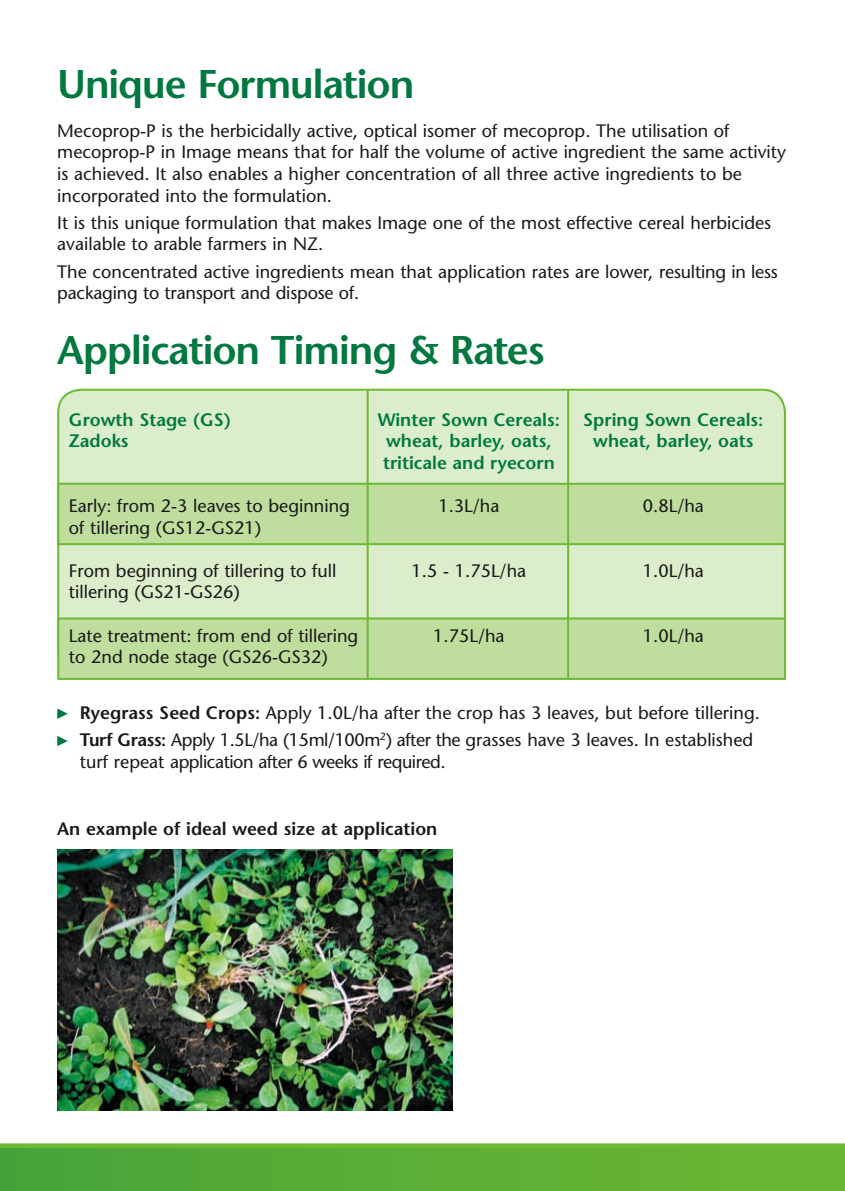
<style>
.page{position:relative;width:845px;height:1191px;background:#fff}
.page>*{position:absolute;margin:0;border:0;box-sizing:border-box;transform-origin:0 0}
.Sub_headers{font:600 40px "Stone Sans";letter-spacing:-.03em;color:#007840}
.Body_copy{font:18px/21.6px "Stone Sans";color:#1a1818}
.STEPS{font:18px/21.6px "Stone Sans";color:#1a1818}
.Sub_headers-2{font:18px/21.6px "Stone Sans";color:#1a1818}
.Sub_headers-3{font:18px/21.6px "Stone Sans";letter-spacing:-.025em;color:#1a1818}
.STEPS-2{font:600 18px/21.6px "Stone Sans";color:#007840}
.Body_copy-2{font:600 18px "Stone Sans";color:#1a1818}
.s1{font-weight:600}
</style>
<div class="page">
<svg style="left:0;top:1143px;width:845px;height:5px;background:#78be43"></svg>
<svg style="left:0;top:1148px;width:845px;height:43px;background:#5aad36"></svg>
<svg style="left:57px;top:708px;width:11px;height:11px"></svg>
<svg style="left:57px;top:736px;width:11px;height:10px"></svg>
<img style="left:57px;top:849px;width:395px;height:261px">
<div style="left:57px;top:388px;width:729px;height:229px;background:#dbedcb"></div>
<div style="left:58px;top:618px;width:727px;height:61px;background:#bfde9e"></div>
<div style="left:57px;top:617px;width:729px;height:63px;border:2px solid #6cb933"></div>
<div style="left:58px;top:484px;width:727px;height:60px;background:#bfde9e"></div>
<div style="left:57px;top:483px;width:729px;height:62px;border:2px solid #6cb933"></div>
<hr style="left:367px;top:390px;width:2px;height:289px;background:#6cb933">
<hr style="left:567px;top:389px;width:2px;height:290px;background:#6cb933">
<p class="Sub_headers" style="left:57px;top:60px;width:359px">Unique Formulation</p>
<p class="Body_copy" style="left:57px;top:120px;width:730px">Mecoprop-P is the herbicidally active, optical isomer of mecoprop. The utilisation of mecoprop-P in Image means that for half the volume of active ingredient the same activity is achieved. It also enables a higher concentration of all three active ingredients to be incorporated into the formulation.</p>
<p class="Body_copy" style="left:57px;top:212px;width:715px">It is this unique formulation that makes Image one of the most effective cereal herbicides available to arable farmers in NZ.</p>
<p class="Sub_headers-2" style="left:57px;top:261px;width:722px">The concentrated active ingredients mean that application rates are lower, resulting in less packaging to transport and dispose of.</p>
<p class="Sub_headers" style="left:57px;top:326px;width:489px">Application Timing &amp; Rates</p>
<p class="STEPS-2" style="left:69px;top:408px;width:164px">Growth Stage (GS)</p>
<p class="STEPS-2" style="left:69px;top:430px;width:61px">Zadoks</p>
<p class="STEPS" style="left:69px;top:495px;width:282px">Early: from 2-3 leaves to beginning of tillering (GS12-GS21)</p>
<p class="STEPS" style="left:69px;top:560px;width:269px">From beginning of tillering to full tillering (GS21-GS26)</p>
<p class="STEPS" style="left:69px;top:624px;width:291px">Late treatment: from end of tillering to 2nd node stage (GS26-GS32)</p>
<p class="STEPS-2" style="left:378px;top:408px;width:183px">Winter Sown Cereals:</p>
<p class="STEPS-2" style="left:383px;top:430px;width:173px">wheat, barley, oats, triticale and ryecorn</p>
<p class="STEPS" style="left:438px;top:495px;width:63px">1.3L/ha</p>
<p class="STEPS" style="left:412px;top:560px;width:116px">1.5 - 1.75L/ha</p>
<p class="STEPS" style="left:433px;top:624px;width:73px">1.75L/ha</p>
<p class="STEPS-2" style="left:583px;top:408px;width:182px">Spring Sown Cereals:</p>
<p class="STEPS-2" style="left:593px;top:430px;width:162px">wheat, barley, oats</p>
<p class="STEPS" style="left:643px;top:495px;width:63px">0.8L/ha</p>
<p class="STEPS" style="left:643px;top:560px;width:63px">1.0L/ha</p>
<p class="STEPS" style="left:643px;top:624px;width:63px">1.0L/ha</p>
<p class="Sub_headers-2" style="left:80px;top:702px;width:681px"><span class="s1">Ryegrass Seed Crops:</span> Apply 1.0L/ha after the crop has 3 leaves, but before tillering.</p>
<p class="Sub_headers-3" style="left:80px;top:729px;width:675px"><span class="s1">Turf Grass:</span> Apply 1.5L/ha (15ml/100m<sup>2</sup>) after the grasses have 3 leaves. In established turf repeat application after 6 weeks if required.</p>
<p class="Body_copy-2" style="left:57px;top:817px;width:382px">An example of ideal weed size at application</p>
</div>
